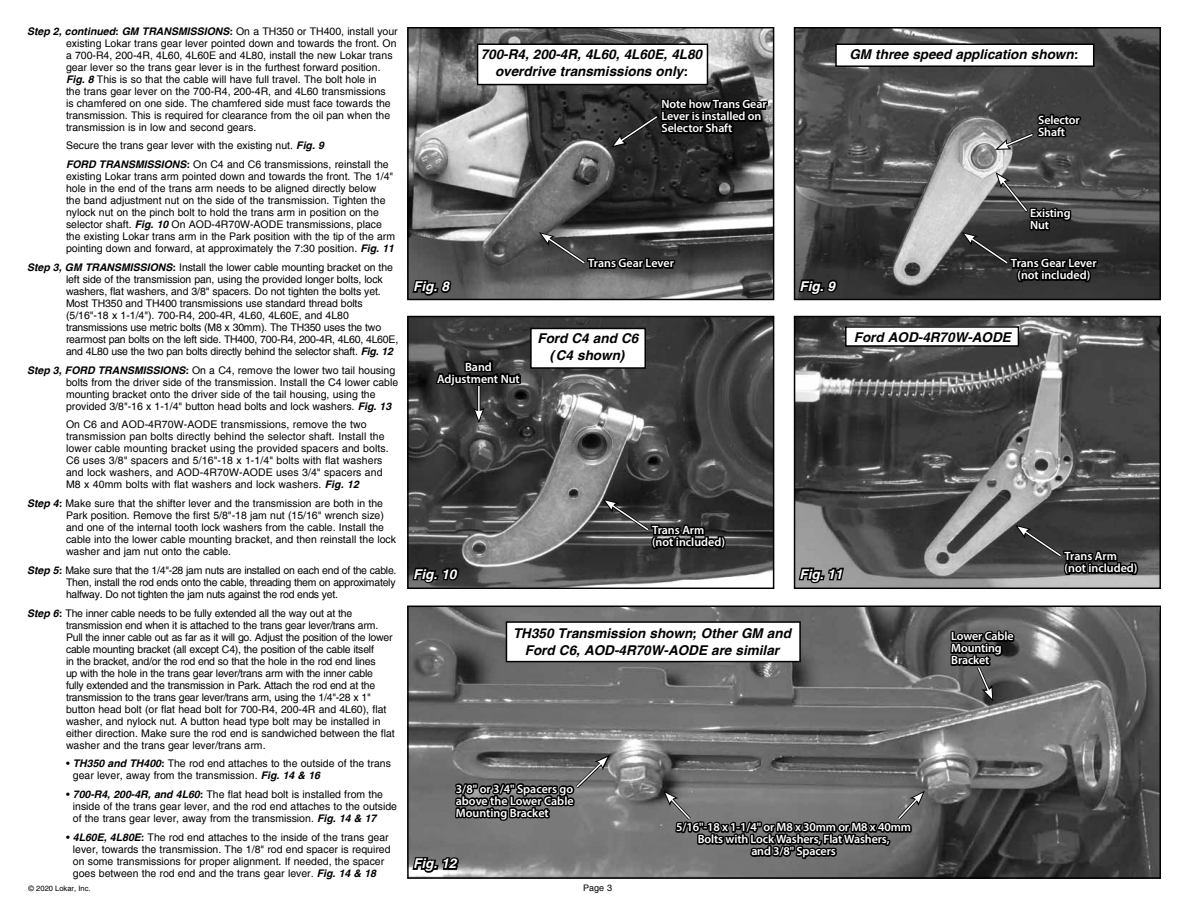
<style>
.page{position:relative;width:1188px;height:918px;background:#fff}
.page>*{position:absolute;margin:0;border:0;box-sizing:border-box;transform-origin:0 0}
.t1{font:italic 700 13.5px/16.5px "Helvetica";color:#000;text-align:center}
.t2{font:italic 700 13.5px "Helvetica";color:#fff}
.t3{font:600 12px/12px "Myriad Pro";letter-spacing:-.01em;color:#fff}
.t4{font:10.5px/12px "Helvetica";color:#000}
.t5{font:10.5px/12px "Helvetica";letter-spacing:-.02em;color:#000}
.t6{font:9px "Helvetica";color:#000}
.t7{font:7.5px "Helvetica";color:#000}
.s1{font-weight:700;font-style:italic}
</style>
<div class="page">
<img style="left:410px;top:319px;width:361px;height:267px">
<div style="left:407px;top:316px;width:367px;height:273px;border:2px solid #000"></div>
<img style="left:797px;top:319px;width:361px;height:267px">
<div style="left:794px;top:316px;width:367px;height:273px;border:2px solid #000"></div>
<img style="left:410px;top:30px;width:361px;height:267px">
<div style="left:407px;top:27px;width:367px;height:273px;border:2px solid #000"></div>
<img style="left:410px;top:609px;width:748px;height:267px">
<div style="left:407px;top:606px;width:754px;height:273px;border:2px solid #000"></div>
<img style="left:797px;top:30px;width:361px;height:267px">
<div style="left:794px;top:27px;width:367px;height:273px;border:2px solid #000"></div>
<svg style="left:411px;top:278px;width:42px;height:20px"></svg>
<svg style="left:411px;top:566px;width:50px;height:19px"></svg>
<svg style="left:797px;top:566px;width:49px;height:19px"></svg>
<svg style="left:797px;top:277px;width:43px;height:20px"></svg>
<svg style="left:411px;top:855px;width:50px;height:24px"></svg>
<svg style="left:433px;top:329px;width:90px;height:69px;background:#343434"></svg>
<div style="left:478px;top:44px;width:229px;height:41px;background:#fff"></div>
<div style="left:477px;top:44px;width:231px;height:41px;border:2px solid #000"></div>
<div style="left:531px;top:328px;width:114px;height:40px;background:#fff"></div>
<div style="left:530px;top:328px;width:116px;height:41px;border:2px solid #000"></div>
<div style="left:846px;top:327px;width:172px;height:19px;background:#fff"></div>
<div style="left:845px;top:326px;width:174px;height:21px;border:2px solid #000"></div>
<div style="left:506px;top:622px;width:294px;height:40px;background:#fff"></div>
<div style="left:506px;top:621px;width:295px;height:41px;border:2px solid #000"></div>
<svg style="left:611px;top:67px;width:158px;height:80px;background:#454545"></svg>
<svg style="left:539px;top:226px;width:138px;height:67px;background:#5d5d5d"></svg>
<svg style="left:603px;top:492px;width:124px;height:68px;background:#353535"></svg>
<svg style="left:1015px;top:519px;width:125px;height:67px;background:#4c4c4c"></svg>
<div style="left:836px;top:44px;width:258px;height:22px;background:#fff"></div>
<div style="left:835px;top:44px;width:259px;height:23px;border:2px solid #000"></div>
<svg style="left:962px;top:172px;width:138px;height:121px;background:#454545"></svg>
<svg style="left:995px;top:94px;width:88px;height:56px;background:#3f3f3f"></svg>
<svg style="left:949px;top:605px;width:67px;height:97px;background:#474747"></svg>
<svg style="left:663px;top:782px;width:262px;height:97px;background:#5d5d5d"></svg>
<svg style="left:452px;top:751px;width:158px;height:93px;background:#5d5d5d"></svg>
<hr style="left:477px;top:385px;width:3px;height:28px;background:#000">
<hr style="left:478px;top:386px;width:2px;height:26px;background:#fff">
<svg style="left:473px;top:407px;width:12px;height:16px"></svg>
<p class="t4" style="left:66px;top:25px;width:333px;text-indent:-39px"><span class="s1">Step 2, continued: GM TRANSMISSIONS:</span> On a TH350 or TH400, install your existing Lokar trans gear lever pointed down and towards the front. On a 700-R4, 200-4R, 4L60, 4L60E and 4L80, install the new Lokar trans gear lever so the trans gear lever is in the furthest forward position.<br><span class="s1">Fig. 8</span> This is so that the cable will have full travel. The bolt hole in<br>the trans gear lever on the 700-R4, 200-4R, and 4L60 transmissions<br>is chamfered on one side. The chamfered side must face towards the transmission. This is required for clearance from the oil pan when the transmission is in low and second gears.</p>
<p class="t4" style="left:66px;top:136px;width:324px;line-height:18.8px">Secure the trans gear lever with the existing nut. <span class="s1">Fig. 9<br>FORD TRANSMISSIONS:</span> On C4 and C6 transmissions, reinstall the</p>
<p class="t4" style="left:66px;top:171px;width:331px">existing Lokar trans arm pointed down and towards the front. The 1/4" hole in the end of the trans arm needs to be aligned directly below<br>the band adjustment nut on the side of the transmission. Tighten the nylock nut on the pinch bolt to hold the trans arm in position on the selector shaft. <span class="s1">Fig. 10</span> On AOD-4R70W-AODE transmissions, place the existing Lokar trans arm in the Park position with the tip of the arm pointing down and forward, at approximately the 7:30 position. <span class="s1">Fig. 11</span></p>
<p class="t4" style="left:66px;top:261px;width:334px;text-indent:-39px"><span class="s1">Step 3, GM TRANSMISSIONS:</span> Install the lower cable mounting bracket on the left side of the transmission pan, using the provided longer bolts, lock washers, flat washers, and 3/8" spacers. Do not tighten the bolts yet.<br>Most TH350 and TH400 transmissions use standard thread bolts (5/16"-18 x 1-1/4"). 700-R4, 200-4R, 4L60, 4L60E, and 4L80 transmissions use metric bolts (M8 x 30mm). The TH350 uses the two rearmost pan bolts on the left side. TH400, 700-R4, 200-4R, 4L60, 4L60E, and 4L80 use the two pan bolts directly behind the selector shaft. <span class="s1">Fig. 12</span></p>
<p class="t4" style="left:66px;top:364px;width:334px;text-indent:-39px"><span class="s1">Step 3, FORD TRANSMISSIONS:</span> On a C4, remove the lower two tail housing bolts from the driver side of the transmission. Install the C4 lower cable mounting bracket onto the driver side of the tail housing, using the provided 3/8"-16 x 1-1/4" button head bolts and lock washers. <span class="s1">Fig. 13</span></p>
<p class="t4" style="left:66px;top:419px;width:324px">On C6 and AOD-4R70W-AODE transmissions, remove the two transmission pan bolts directly behind the selector shaft. Install the lower cable mounting bracket using the provided spacers and bolts.<br>C6 uses 3/8" spacers and 5/16"-18 x 1-1/4" bolts with flat washers and lock washers, and AOD-4R70W-AODE uses 3/4" spacers and M8 x 40mm bolts with flat washers and lock washers. <span class="s1">Fig. 12</span></p>
<p class="t4" style="left:66px;top:498px;width:332px;text-indent:-39px"><span class="s1">Step 4:</span> Make sure that the shifter lever and the transmission are both in the Park position. Remove the first 5/8"-18 jam nut (15/16" wrench size) and one of the internal tooth lock washers from the cable. Install the cable into the lower cable mounting bracket, and then reinstall the lock washer and jam nut onto the cable.</p>
<p class="t4" style="left:66px;top:564px;width:332px;text-align:justify;text-indent:-39px"><span class="s1">Step 5:</span> Make sure that the 1/4"-28 jam nuts are installed on each end of the cable.<br>Then, install the rod ends onto the cable, threading them on approximately halfway. Do not tighten the jam nuts against the rod ends yet.</p>
<p class="t5" style="left:66px;top:607px;width:330px;text-indent:-39px"><span class="s1">Step 6:</span> The inner cable needs to be fully extended all the way out at the transmission end when it is attached to the trans gear lever/trans arm.<br>Pull the inner cable out as far as it will go. Adjust the position of the lower cable mounting bracket (all except C4), the position of the cable itself<br>in the bracket, and/or the rod end so that the hole in the rod end lines<br>up with the hole in the trans gear lever/trans arm with the inner cable<br>fully extended and the transmission in Park. Attach the rod end at the transmission to the trans gear lever/trans arm, using the 1/4"-28 x 1" button head bolt (or flat head bolt for 700-R4, 200-4R and 4L60), flat washer, and nylock nut. A button head type bolt may be installed in either direction. Make sure the rod end is sandwiched between the flat washer and the trans gear lever/trans arm.</p>
<p class="t4" style="left:73px;top:758px;width:320px;text-indent:-7px">• <span class="s1">TH350 and TH400:</span> The rod end attaches to the outside of the trans gear lever, away from the transmission. <span class="s1">Fig. 14 &amp; 16</span></p>
<p class="t4" style="left:73px;top:789px;width:326px;text-indent:-7px">• <span class="s1">700-R4, 200-4R, and 4L60:</span> The flat head bolt is installed from the inside of the trans gear lever, and the rod end attaches to the outside of the trans gear lever, away from the transmission. <span class="s1">Fig. 14 &amp; 17</span></p>
<p class="t4" style="left:73px;top:831px;width:319px;text-indent:-7px">• <span class="s1">4L60E, 4L80E:</span> The rod end attaches to the inside of the trans gear lever, towards the transmission. The 1/8" rod end spacer is required on some transmissions for proper alignment. If needed, the spacer goes between the rod end and the trans gear lever. <span class="s1">Fig. 14 &amp; 18</span></p>
<p class="t7" style="left:29px;top:884px;width:64px">© 2020 Lokar, Inc.</p>
<p class="t2" style="left:413px;top:279px;width:37px">Fig. 8</p>
<p class="t1" style="left:481px;top:46px;width:223px">700-R4, 200-4R, 4L60, 4L60E, 4L80 overdrive transmissions only:</p>
<p class="t3" style="left:662px;top:98px;width:106px">Note how Trans Gear<br>Lever is installed on<br>Selector Shaft</p>
<p class="t1" style="left:849px;top:46px;width:230px">GM three speed application shown:</p>
<p class="t3" style="left:1038px;top:113px;width:43px">Selector<br>Shaft</p>
<p class="t3" style="left:1030px;top:207px;width:42px">Existing<br>Nut</p>
<p class="t3" style="left:588px;top:257px;width:87px">Trans Gear Lever</p>
<p class="t3" style="left:1011px;top:257px;width:87px;text-align:center">Trans Gear Lever (not included)</p>
<p class="t2" style="left:799px;top:278px;width:37px">Fig. 9</p>
<p class="t3" style="left:437px;top:360px;width:84px;text-align:center">Band<br>Adjustment Nut</p>
<p class="t1" style="left:537px;top:330px;width:102px">Ford C4 and C6 (C4 shown)</p>
<p class="t1" style="left:854px;top:329px;width:159px">Ford AOD-4R70W-AODE</p>
<p class="t3" style="left:652px;top:524px;width:74px">Trans Arm (not included)</p>
<p class="t2" style="left:413px;top:566px;width:45px">Fig. 10</p>
<p class="t2" style="left:799px;top:566px;width:45px">Fig. 11</p>
<p class="t1" style="left:513px;top:625px;width:279px">TH350 Transmission shown; Other GM and<br>Ford C6, AOD-4R70W-AODE are similar</p>
<p class="t3" style="left:951px;top:630px;width:64px">Lower Cable<br>Mounting<br>Bracket</p>
<p class="t3" style="left:456px;top:783px;width:119px;text-align:justify">3/8" or 3/4" Spacers go above the Lower Cable Mounting Bracket</p>
<p class="t2" style="left:413px;top:856px;width:45px">Fig. 12</p>
<p class="t6" style="left:583px;top:883px;width:30px">Page 3</p>
<p class="t3" style="left:676px;top:821px;width:236px;text-align:center">5/16"-18 x 1-1/4" or M8 x 30mm or M8 x 40mm<br>Bolts with Lock Washers, Flat Washers,<br>and 3/8" Spacers</p>
<p class="t3" style="left:1065px;top:550px;width:74px">Trans Arm (not included)</p>
</div>
